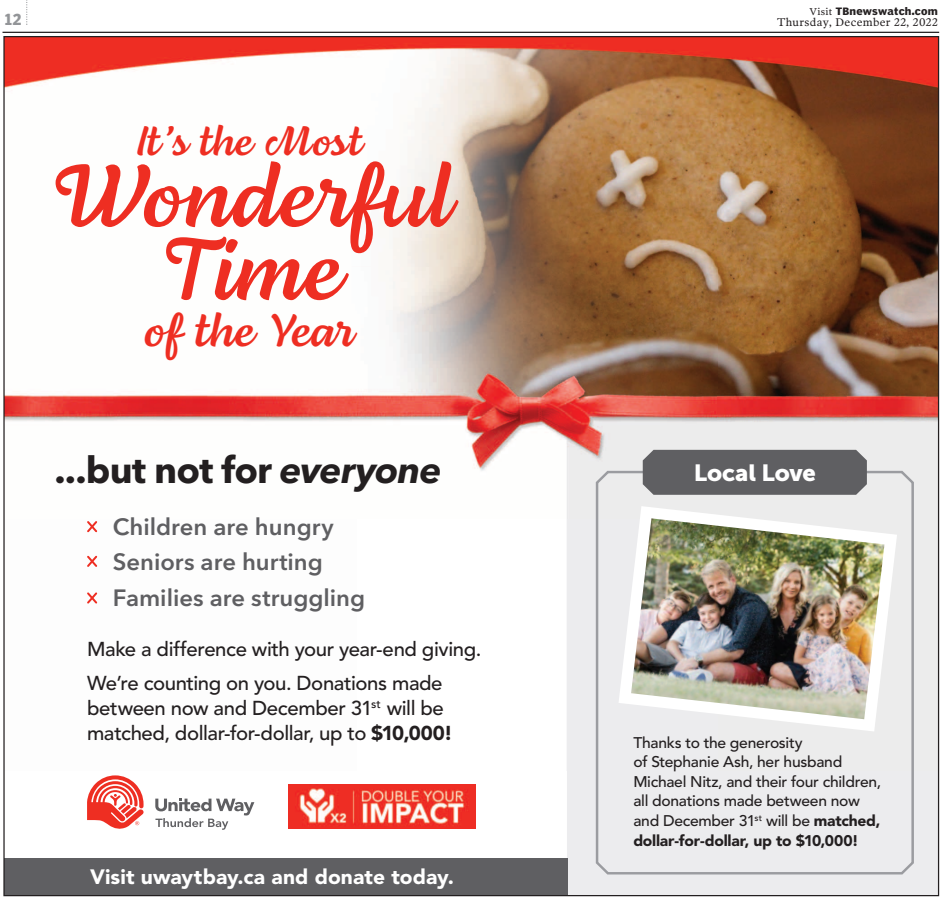
<style>
.page{position:relative;width:943px;height:900px;background:#fff}
.page>*{position:absolute;margin:0;border:0;box-sizing:border-box;transform-origin:0 0}
.t1{font:89.62px/73.1px "Lemongrass Script";color:#ee2e22;text-align:center}
.t2{font:46.88px "Lemongrass Script";color:#ee2e22}
.t3{font:42px "Lemongrass Script";color:#ee2e22}
.t4{font:700 36.88px "Avenir Next";letter-spacing:-.02em;color:#231f20}
.t5{font:600 23.38px/35.1px "Avenir Next";color:#5f5f62}
.t6{font:23.25px "Museo Sans 900";color:#fff}
.t7{font:900 20.62px "Avenir";letter-spacing:.005em;color:#fff}
.t8{font:500 20px/33.6px "Avenir";letter-spacing:-.02em;color:#231f20}
.t9{font:500 15.38px/19.6px "Avenir";letter-spacing:-.02em;color:#231f20}
.t10{font:700 15px "Poynter Agate";color:#939598}
.t11{font:11.25px "Poynter Oldstyle Text";letter-spacing:.03em;color:#231f20}
.t12{font:700 10px "Poynter Agate";letter-spacing:.03em;color:#231f20}
.s1{font-family:"Poynter Oldstyle Text";font-weight:400}
.s2{font-style:italic}
.s3{font-weight:900}
</style>
<div class="page">
<hr style="left:3px;top:32px;width:936px;height:1px;background:#231f20">
<svg style="left:26px;top:0;width:1px;height:25px"></svg>
<img style="left:5px;top:38px;width:932px;height:856px">
<p class="t12" style="left:810px;top:5px;width:130px"><span class="s1">Visit</span> TBnewswatch.com</p>
<p class="t10" style="left:4px;top:10px;width:19px">12</p>
<p class="t11" style="left:777px;top:15px;width:162px">Thursday, December 22, 2022</p>
<p class="t3" style="left:136px;top:116px;width:227px">It’s the Most</p>
<p class="t1" style="left:47px;top:158px;width:405px">Wonderful<br>Time</p>
<p class="t2" style="left:144px;top:302px;width:211px">of the Year</p>
<p class="t4" style="left:55px;top:438px;width:389px">...but not for <span class="s2">everyone</span></p>
<p class="t5" style="left:113px;top:512px;width:254px">Children are hungry<br>Seniors are hurting<br>Families are struggling</p>
<p class="t8" style="left:87px;top:634px;width:396px">Make a difference with your year-end giving.<br>We’re counting on you. Donations made</p>
<p class="t8" style="left:87px;top:698px;width:367px;line-height:25.2px">between now and December 31<sup>st</sup> will be matched, dollar-for-dollar, up to <span class="s3">$10,000!</span></p>
<p class="t7" style="left:90px;top:869px;width:365px">Visit uwaytbay.ca and donate today.</p>
<p class="t6" style="left:694px;top:459px;width:123px">Local Love</p>
<p class="t9" style="left:633px;top:734px;width:249px">Thanks to the generosity<br>of Stephanie Ash, her husband<br>Michael Nitz, and their four children, all donations made between now and December 31<sup>st</sup> will be <span class="s3">matched, dollar-for-dollar, up to $10,000!</span></p>
</div>
